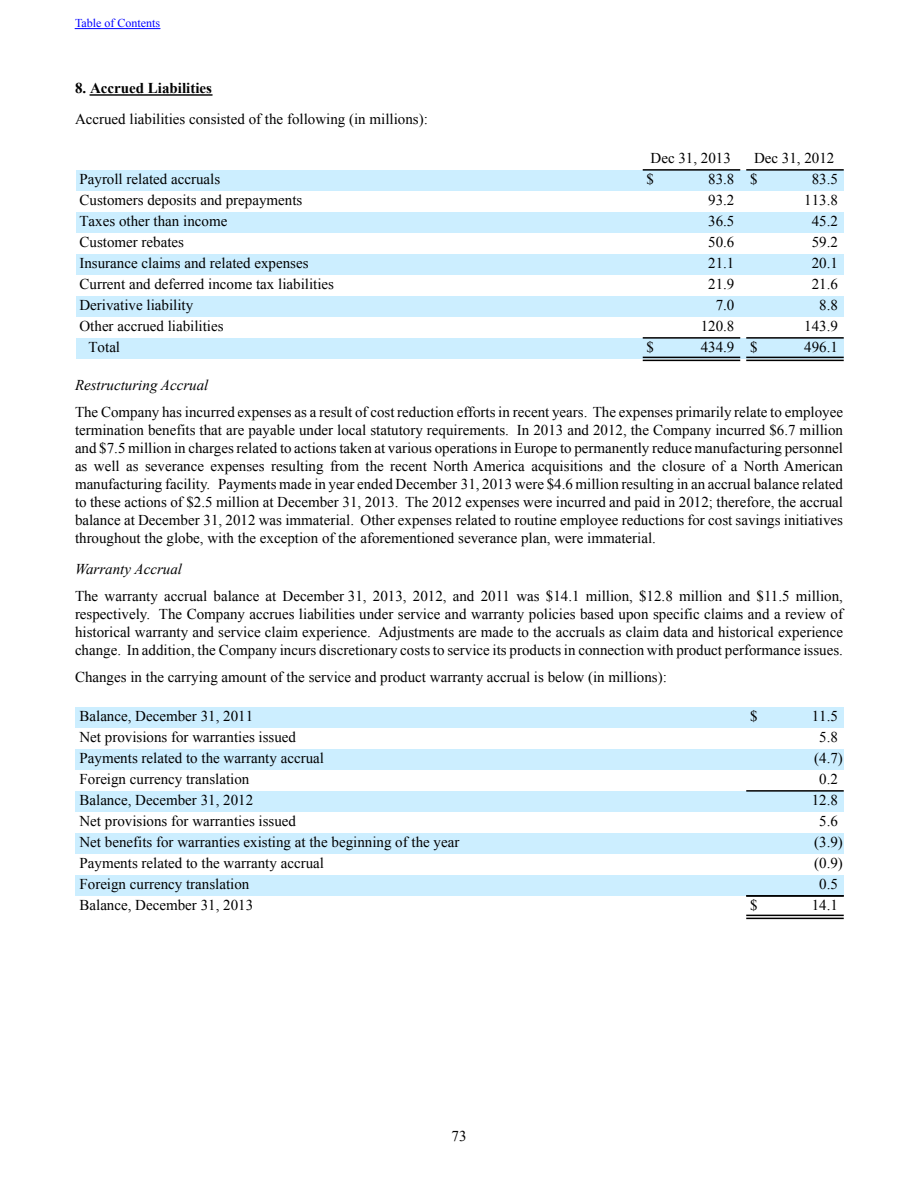
<style>
.page{position:relative;width:918px;height:1188px;background:#fff}
.page>*{position:absolute;margin:0;border:0;box-sizing:border-box;transform-origin:0 0}
.t1{font:15px/18px "Times New Roman";color:#000;text-align:justify}
.t2{font:italic 15px "Times New Roman";color:#000}
.t3{font:700 15px "Times New Roman";color:#000}
.t4{font:12px "Times New Roman";color:#00f}
</style>
<div class="page">
<hr style="left:90px;top:94px;width:122px;height:2px;background:#000">
<div style="left:76px;top:170px;width:567px;height:21px;background:#cef"></div>
<div style="left:643px;top:170px;width:97px;height:21px;background:#cef"></div>
<div style="left:740px;top:170px;width:6px;height:21px;background:#cef"></div>
<div style="left:746px;top:170px;width:98px;height:21px;background:#cef"></div>
<div style="left:76px;top:212px;width:567px;height:21px;background:#cef"></div>
<div style="left:643px;top:212px;width:97px;height:21px;background:#cef"></div>
<div style="left:740px;top:212px;width:6px;height:21px;background:#cef"></div>
<div style="left:746px;top:212px;width:98px;height:21px;background:#cef"></div>
<div style="left:76px;top:254px;width:567px;height:21px;background:#cef"></div>
<div style="left:643px;top:254px;width:97px;height:21px;background:#cef"></div>
<div style="left:740px;top:254px;width:6px;height:21px;background:#cef"></div>
<div style="left:746px;top:254px;width:98px;height:21px;background:#cef"></div>
<div style="left:76px;top:296px;width:567px;height:21px;background:#cef"></div>
<div style="left:643px;top:296px;width:97px;height:21px;background:#cef"></div>
<div style="left:740px;top:296px;width:6px;height:21px;background:#cef"></div>
<div style="left:746px;top:296px;width:98px;height:21px;background:#cef"></div>
<div style="left:76px;top:338px;width:567px;height:21px;background:#cef"></div>
<div style="left:643px;top:338px;width:97px;height:21px;background:#cef"></div>
<div style="left:740px;top:338px;width:6px;height:21px;background:#cef"></div>
<div style="left:746px;top:338px;width:98px;height:21px;background:#cef"></div>
<hr style="left:643px;top:169px;width:97px;height:2px;background:#000">
<hr style="left:746px;top:169px;width:98px;height:2px;background:#000">
<hr style="left:643px;top:337px;width:97px;height:2px;background:#000">
<hr style="left:746px;top:337px;width:98px;height:2px;background:#000">
<hr style="left:643px;top:357px;width:97px;height:1px;background:#000">
<hr style="left:643px;top:360px;width:97px;height:1px;background:#000">
<hr style="left:746px;top:357px;width:98px;height:1px;background:#000">
<hr style="left:746px;top:360px;width:98px;height:1px;background:#000">
<div style="left:76px;top:707px;width:670px;height:21px;background:#cef"></div>
<div style="left:746px;top:707px;width:98px;height:21px;background:#cef"></div>
<div style="left:76px;top:749px;width:670px;height:21px;background:#cef"></div>
<div style="left:746px;top:749px;width:98px;height:21px;background:#cef"></div>
<div style="left:76px;top:791px;width:670px;height:21px;background:#cef"></div>
<div style="left:746px;top:791px;width:98px;height:21px;background:#cef"></div>
<div style="left:76px;top:833px;width:670px;height:21px;background:#cef"></div>
<div style="left:746px;top:833px;width:98px;height:21px;background:#cef"></div>
<div style="left:76px;top:875px;width:670px;height:21px;background:#cef"></div>
<div style="left:746px;top:875px;width:98px;height:21px;background:#cef"></div>
<hr style="left:746px;top:790px;width:98px;height:2px;background:#000">
<hr style="left:746px;top:895px;width:98px;height:2px;background:#000">
<hr style="left:746px;top:915px;width:98px;height:1px;background:#000">
<hr style="left:746px;top:918px;width:98px;height:1px;background:#000">
<hr style="left:75px;top:28px;width:85px;height:1px;background:#00f">
<p class="t4" style="left:75px;top:16px;width:87px">Table of Contents</p>
<p class="t3" style="left:75px;top:79px;width:139px">8. Accrued Liabilities</p>
<p class="t1" style="left:75px;top:110px;width:354px">Accrued liabilities consisted of the following (in millions):</p>
<p class="t1" style="left:651px;top:149px;width:82px">Dec 31, 2013</p>
<p class="t1" style="left:754px;top:149px;width:82px">Dec 31, 2012</p>
<p class="t1" style="left:80px;top:170px;width:142px">Payroll related accruals</p>
<p class="t1" style="left:646px;top:170px;width:9px">$</p>
<p class="t1" style="left:708px;top:170px;width:51px">83.8 $</p>
<p class="t1" style="left:812px;top:170px;width:28px">83.5</p>
<p class="t1" style="left:80px;top:191px;width:224px">Customers deposits and prepayments</p>
<p class="t1" style="left:708px;top:191px;width:28px">93.2</p>
<p class="t1" style="left:804px;top:191px;width:35px">113.8</p>
<p class="t1" style="left:80px;top:212px;width:149px">Taxes other than income</p>
<p class="t1" style="left:708px;top:212px;width:28px">36.5</p>
<p class="t1" style="left:812px;top:212px;width:28px">45.2</p>
<p class="t1" style="left:80px;top:233px;width:106px">Customer rebates</p>
<p class="t1" style="left:708px;top:233px;width:28px">50.6</p>
<p class="t1" style="left:812px;top:233px;width:28px">59.2</p>
<p class="t1" style="left:80px;top:254px;width:231px">Insurance claims and related expenses</p>
<p class="t1" style="left:708px;top:254px;width:28px">21.1</p>
<p class="t1" style="left:812px;top:254px;width:28px">20.1</p>
<p class="t1" style="left:80px;top:275px;width:256px">Current and deferred income tax liabilities</p>
<p class="t1" style="left:708px;top:275px;width:28px">21.9</p>
<p class="t1" style="left:812px;top:275px;width:28px">21.6</p>
<p class="t1" style="left:80px;top:296px;width:115px">Derivative liability</p>
<p class="t1" style="left:716px;top:296px;width:20px">7.0</p>
<p class="t1" style="left:819px;top:296px;width:20px">8.8</p>
<p class="t1" style="left:80px;top:317px;width:146px">Other accrued liabilities</p>
<p class="t1" style="left:701px;top:317px;width:35px">120.8</p>
<p class="t1" style="left:804px;top:317px;width:35px">143.9</p>
<p class="t1" style="left:88px;top:338px;width:33px">Total</p>
<p class="t1" style="left:646px;top:338px;width:9px">$</p>
<p class="t1" style="left:701px;top:338px;width:58px">434.9 $</p>
<p class="t1" style="left:804px;top:338px;width:35px">496.1</p>
<p class="t2" style="left:75px;top:376px;width:135px">Restructuring Accrual</p>
<p class="t1" style="left:75px;top:403px;width:770px">The Company has incurred expenses as a result of cost reduction efforts in recent years. The expenses primarily relate to employee termination benefits that are payable under local statutory requirements. In 2013 and 2012, the Company incurred $6.7 million and $7.5 million in charges related to actions taken at various operations in Europe to permanently reduce manufacturing personnel as well as severance expenses resulting from the recent North America acquisitions and the closure of a North American manufacturing facility. Payments made in year ended December 31, 2013 were $4.6 million resulting in an accrual balance related to these actions of $2.5 million at December 31, 2013. The 2012 expenses were incurred and paid in 2012; therefore, the accrual balance at December 31, 2012 was immaterial. Other expenses related to routine employee reductions for cost savings initiatives throughout the globe, with the exception of the aforementioned severance plan, were immaterial.</p>
<p class="t2" style="left:75px;top:561px;width:109px">Warranty Accrual</p>
<p class="t1" style="left:75px;top:587px;width:770px">The warranty accrual balance at December 31, 2013, 2012, and 2011 was $14.1 million, $12.8 million and $11.5 million, respectively. The Company accrues liabilities under service and warranty policies based upon specific claims and a review of historical warranty and service claim experience. Adjustments are made to the accruals as claim data and historical experience change. In addition, the Company incurs discretionary costs to service its products in connection with product performance issues.</p>
<p class="t1" style="left:75px;top:668px;width:593px">Changes in the carrying amount of the service and product warranty accrual is below (in millions):</p>
<p class="t1" style="left:80px;top:707px;width:175px">Balance, December 31, 2011</p>
<p class="t1" style="left:750px;top:707px;width:9px">$</p>
<p class="t1" style="left:812px;top:707px;width:28px">11.5</p>
<p class="t1" style="left:80px;top:728px;width:218px">Net provisions for warranties issued</p>
<p class="t1" style="left:819px;top:728px;width:20px">5.8</p>
<p class="t1" style="left:80px;top:749px;width:246px">Payments related to the warranty accrual</p>
<p class="t1" style="left:814px;top:749px;width:30px">(4.7)</p>
<p class="t1" style="left:80px;top:770px;width:171px">Foreign currency translation</p>
<p class="t1" style="left:819px;top:770px;width:20px">0.2</p>
<p class="t1" style="left:80px;top:791px;width:175px">Balance, December 31, 2012</p>
<p class="t1" style="left:812px;top:791px;width:28px">12.8</p>
<p class="t1" style="left:80px;top:812px;width:218px">Net provisions for warranties issued</p>
<p class="t1" style="left:819px;top:812px;width:20px">5.6</p>
<p class="t1" style="left:80px;top:833px;width:381px">Net benefits for warranties existing at the beginning of the year</p>
<p class="t1" style="left:814px;top:833px;width:30px">(3.9)</p>
<p class="t1" style="left:80px;top:854px;width:246px">Payments related to the warranty accrual</p>
<p class="t1" style="left:814px;top:854px;width:30px">(0.9)</p>
<p class="t1" style="left:80px;top:875px;width:171px">Foreign currency translation</p>
<p class="t1" style="left:819px;top:875px;width:20px">0.5</p>
<p class="t1" style="left:80px;top:896px;width:175px">Balance, December 31, 2013</p>
<p class="t1" style="left:750px;top:896px;width:9px">$</p>
<p class="t1" style="left:812px;top:896px;width:28px">14.1</p>
<p class="t1" style="left:452px;top:1127px;width:16px">73</p>
</div>
